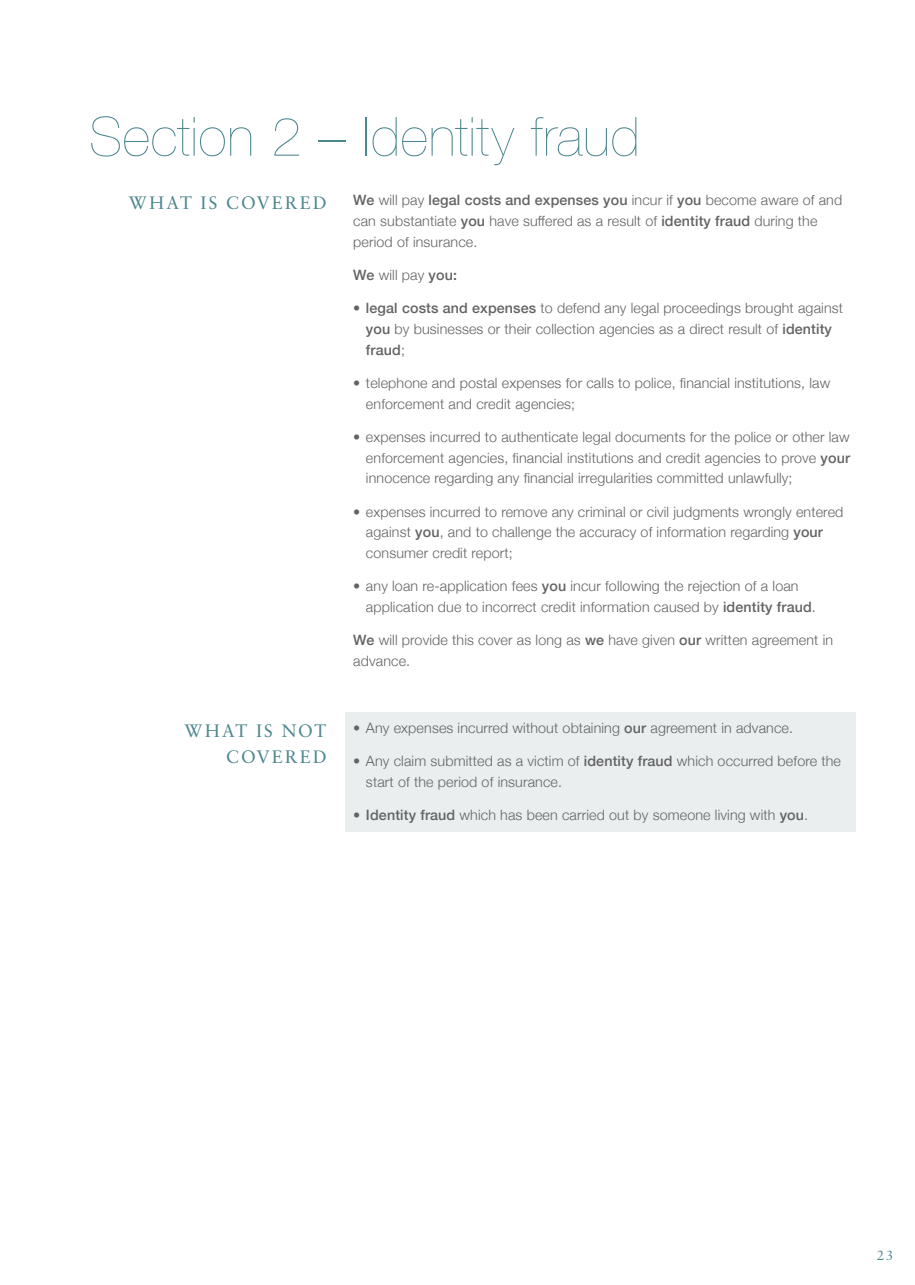
<style>
.page{position:relative;width:915px;height:1285px;background:#fff}
.page>*{position:absolute;margin:0;border:0;box-sizing:border-box;transform-origin:0 0}
.t1{font:200 54px "Helvetica Neue";letter-spacing:.015em;color:#4c868e}
.t2{font:18px/25.5px "Classical Garamond BT";letter-spacing:.105em;color:#4c868e;text-align:right}
.t3{font:300 14.25px/20.5px "Helvetica Neue";letter-spacing:.01em;color:#636366}
.t4{font:13.5px "Classical Garamond BT";color:#4c868e}
.s1{font-weight:500}
</style>
<div class="page">
<div style="left:344px;top:712px;width:511px;height:119px;background:#eaeeef"></div>
<h1 class="t1" style="left:89px;top:95px;width:551px">Section 2 – Identity fraud</h1>
<p class="t2" style="left:129px;top:190px;width:199px">WHAT IS COVERED</p>
<p class="t3" style="left:353px;top:189px;width:490px"><span class="s1">We</span> will pay <span class="s1">legal costs and expenses you</span> incur if <span class="s1">you</span> become aware of and can substantiate <span class="s1">you</span> have suffered as a result of <span class="s1">identity fraud</span> during the period of insurance.</p>
<p class="t3" style="left:353px;top:264px;width:105px"><span class="s1">We</span> will pay <span class="s1">you:</span></p>
<p class="t3" style="left:366px;top:297px;width:478px;text-indent:-13px">• <span class="s1">legal costs and expenses</span> to defend any legal proceedings brought against <span class="s1">you</span> by businesses or their collection agencies as a direct result of <span class="s1">identity fraud</span>;</p>
<p class="t3" style="left:366px;top:372px;width:465px;text-indent:-13px">• telephone and postal expenses for calls to police, financial institutions, law enforcement and credit agencies;</p>
<p class="t3" style="left:366px;top:426px;width:485px;text-align:justify;text-indent:-13px">• expenses incurred to authenticate legal documents for the police or other law enforcement agencies, financial institutions and credit agencies to prove <span class="s1">your </span>innocence regarding any financial irregularities committed unlawfully;</p>
<p class="t3" style="left:366px;top:500px;width:478px;text-indent:-13px">• expenses incurred to remove any criminal or civil judgments wrongly entered against <span class="s1">you</span>, and to challenge the accuracy of information regarding <span class="s1">your </span>consumer credit report;</p>
<p class="t3" style="left:366px;top:575px;width:451px;text-indent:-13px">• any loan re-application fees <span class="s1">you</span> incur following the rejection of a loan application due to incorrect credit information caused by <span class="s1">identity fraud</span>.</p>
<p class="t3" style="left:353px;top:629px;width:481px"><span class="s1">We</span> will provide this cover as long as <span class="s1">we</span> have given <span class="s1">our</span> written agreement in advance.</p>
<p class="t2" style="left:184px;top:717px;width:144px">WHAT IS NOT<br>COVERED</p>
<p class="t3" style="left:353px;top:716px;width:441px">• Any expenses incurred without obtaining <span class="s1">our</span> agreement in advance.</p>
<p class="t3" style="left:366px;top:750px;width:476px;text-indent:-13px">• Any claim submitted as a victim of <span class="s1">identity fraud</span> which occurred before the start of the period of insurance.</p>
<p class="t3" style="left:353px;top:804px;width:456px">• <span class="s1">Identity fraud</span> which has been carried out by someone living with <span class="s1">you</span>.</p>
<p class="t4" style="left:876px;top:1246px;width:18px">23</p>
</div>
